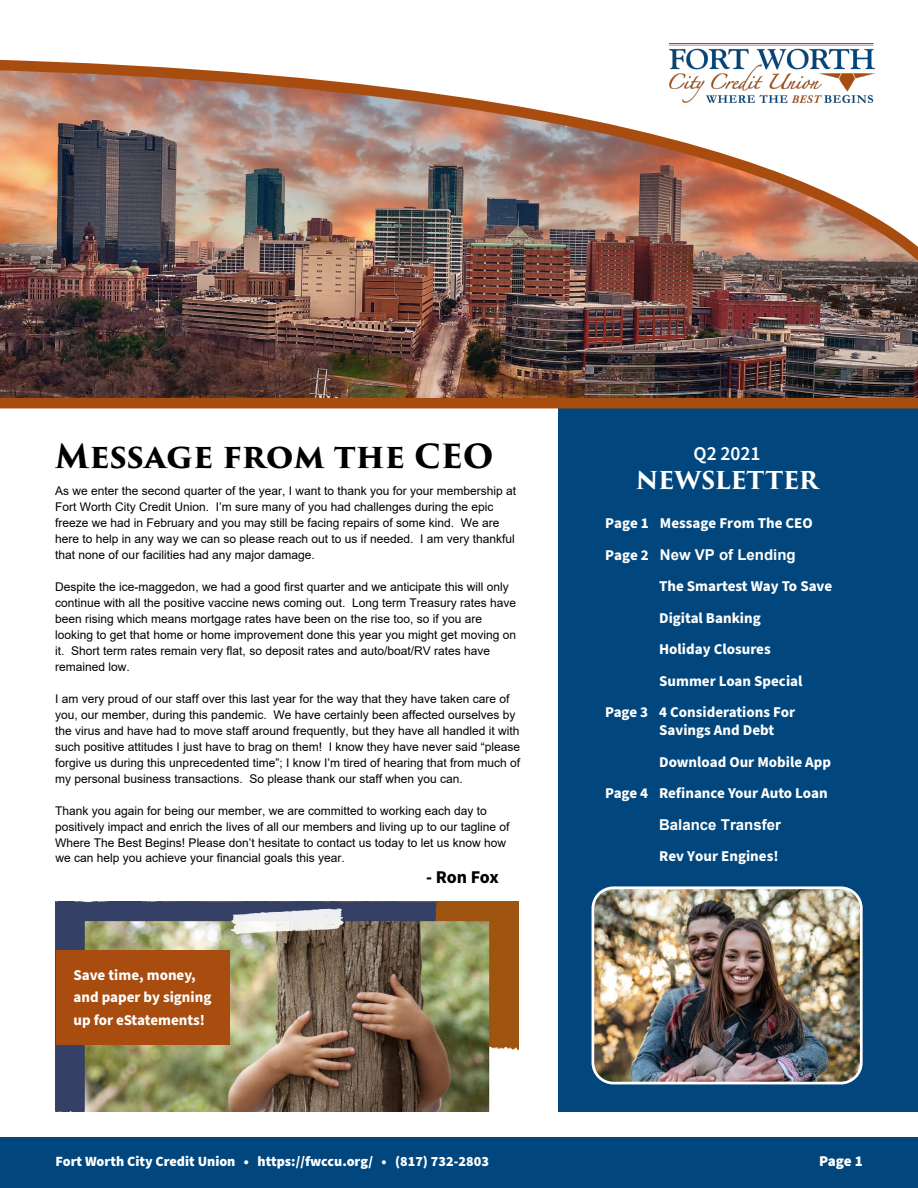
<style>
.page{position:relative;width:918px;height:1188px;background:#fff}
.page>*{position:absolute;margin:0;border:0;box-sizing:border-box;transform-origin:0 0}
.t1{font:700 32.4px "Trajan Pro 3";color:#000}
.t2{font:700 24px "Trajan Pro 3";letter-spacing:-.015em;color:#fff}
.t3{font:600 19.5px "Source Sans Pro";color:#fff}
.t4{font:700 18px "Source Sans Pro";letter-spacing:-.015em;color:#000}
.t5{font:700 15px/22.5px "Source Sans Pro";color:#fff}
.t6{font:700 15px/31.3px "Arial";color:#fff}
.t7{font:900 15px "Source Sans Pro";color:#fff}
.t8{font:900 14.1px "Source Sans Pro";color:#fff}
.t9{font:12px/16px "Arial";color:#000}
.s1{font-family:"Arial"}
.s2{font-family:"Source Sans Pro"}
</style>
<div class="page">
<div style="left:558px;top:405px;width:360px;height:707px;background:#01467d"></div>
<img style="left:0;top:293px;width:918px;height:105px">
<img style="left:0;top:59px;width:918px;height:234px">
<img style="left:670px;top:43px;width:205px;height:60px">
<div style="left:0;top:398px;width:918px;height:10px;background:#a84d0f"></div>
<img style="left:593px;top:890px;width:266px;height:193px">
<div style="left:592px;top:886px;width:271px;height:198px;border:3px solid #fff;border-radius:21px"></div>
<div style="left:0;top:1137px;width:918px;height:51px;background:#01467d"></div>
<img style="left:56px;top:902px;width:462px;height:210px">
<div style="left:56px;top:950px;width:174px;height:95px;background:#a84d0f"></div>
<p class="t1" style="left:55px;top:432px;width:440px">Message from the CEO</p>
<p class="t9" style="left:55px;top:482px;width:462px">As we enter the second quarter of the year, I want to thank you for your membership at Fort Worth City Credit Union. I’m sure many of you had challenges during the epic freeze we had in February and you may still be facing repairs of some kind. We are here to help in any way we can so please reach out to us if needed. I am very thankful that none of our facilities had any major damage.</p>
<p class="t9" style="left:55px;top:578px;width:462px">Despite the ice-maggedon, we had a good first quarter and we anticipate this will only continue with all the positive vaccine news coming out. Long term Treasury rates have been rising which means mortgage rates have been on the rise too, so if you are looking to get that home or home improvement done this year you might get moving on it. Short term rates remain very flat, so deposit rates and auto/boat/RV rates have remained low.</p>
<p class="t9" style="left:55px;top:690px;width:466px">I am very proud of our staff over this last year for the way that they have taken care of you, our member, during this pandemic. We have certainly been affected ourselves by the virus and have had to move staff around frequently, but they have all handled it with such positive attitudes I just have to brag on them! I know they have never said “please forgive us during this unprecedented time”; I know I’m tired of hearing that from much of my personal business transactions. So please thank our staff when you can.</p>
<p class="t9" style="left:55px;top:803px;width:456px">Thank you again for being our member, we are committed to working each day to positively impact and enrich the lives of all our members and living up to our tagline of Where The Best Begins! Please don’t hesitate to contact us today to let us know how we can help you achieve your financial goals this year.</p>
<p class="t5" style="left:74px;top:964px;width:139px">Save time, money, and paper by signing up for eStatements!</p>
<p class="t4" style="left:426px;top:865px;width:74px">- Ron Fox</p>
<p class="t3" style="left:694px;top:440px;width:69px">Q2 2021</p>
<p class="t2" style="left:636px;top:462px;width:184px">NEWSLETTER</p>
<p class="t5" style="left:605px;top:508px;width:209px;line-height:31.5px">Page 1 Message From The CEO<br>Page 2 <span class="s1">New VP of Lending</span></p>
<p class="t5" style="left:659px;top:575px;width:175px">The Smartest Way To Save</p>
<p class="t5" style="left:659px;top:607px;width:103px">Digital Banking</p>
<p class="t5" style="left:659px;top:638px;width:113px">Holiday Closures</p>
<p class="t5" style="left:659px;top:670px;width:145px">Summer Loan Special</p>
<p class="t5" style="left:659px;top:704px;width:138px;line-height:18px;text-indent:-54px">Page 3 4 Considerations For<br>Savings And Debt</p>
<p class="t5" style="left:659px;top:751px;width:173px">Download Our Mobile App</p>
<p class="t5" style="left:605px;top:782px;width:224px">Page 4 Refinance Your Auto Loan</p>
<p class="t6" style="left:659px;top:809px;width:123px">Balance Transfer<br><span class="s2">Rev Your Engines!</span></p>
<p class="t8" style="left:56px;top:1152px;width:435px">Fort Worth City Credit Union • https://fwccu.org/ • (817) 732-2803</p>
<p class="t7" style="left:819px;top:1151px;width:45px">Page 1</p>
</div>
